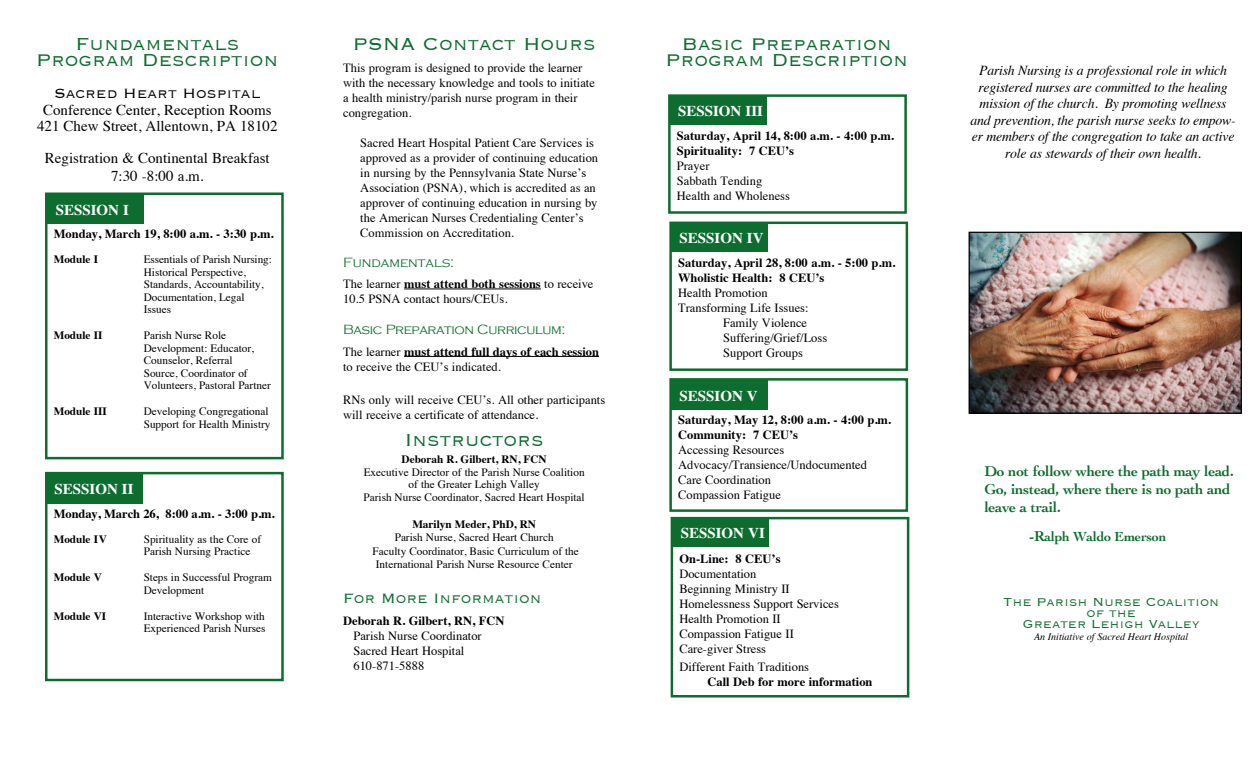
<style>
.page{position:relative;width:1260px;height:765px;background:#fff}
.page>*{position:absolute;margin:0;border:0;box-sizing:border-box;transform-origin:0 0}
.t1{font:300 22.5px/16.2px "Copperplate";color:#0d6d2e;text-align:center}
.t2{font:300 17.5px "Copperplate";color:#000}
.t3{font:300 17.5px "Copperplate";color:#0d6d2e}
.t4{font:15px/16.2px "Times";color:#000;text-align:center}
.t5{font:700 15px/18px "Cochin";letter-spacing:-.02em;color:#0d6d2e}
.t6{font:700 15px "Times";color:#fff}
.t7{font:300 15px/11.2px "Copperplate";color:#0d6d2e;text-align:center}
.t8{font:italic 13.75px/16.5px "Times";letter-spacing:-.015em;color:#000;text-align:center}
.t9{font:300 13.75px "Copperplate Gothic";letter-spacing:-.025em;color:#0d6d2e}
.t10{font:700 13.75px "Cochin";letter-spacing:-.02em;color:#0d6d2e}
.t11{font:300 13.75px "Copperplate Gothic";color:#0d6d2e}
.t12{font:12.5px/15px "Times";color:#000}
.t13{font:700 12.5px/15px "Times";color:#000}
.t14{font:11.25px/12.5px "Times";color:#000}
.t15{font:700 11.25px "Times";color:#000}
.t16{font:italic 10px "Times";color:#000}
.s1{font-weight:700}
.s2{font-size:15px}
</style>
<div class="page">
<hr style="left:404px;top:289px;width:137px;height:1px;background:#000">
<hr style="left:404px;top:356px;width:195px;height:1px;background:#000">
<div style="left:45px;top:472px;width:239px;height:209px;border:2px solid #0d6d2e"></div>
<div style="left:46px;top:474px;width:97px;height:29px;background:#0d6d2e"></div>
<div style="left:45px;top:192px;width:239px;height:267px;border:2px solid #0d6d2e"></div>
<div style="left:48px;top:195px;width:96px;height:29px;background:#0d6d2e"></div>
<img style="left:971px;top:234px;width:269px;height:178px">
<div style="left:969px;top:232px;width:273px;height:182px;border:1px solid #000"></div>
<div style="left:668px;top:94px;width:239px;height:120px;border:2px solid #0d6d2e"></div>
<div style="left:670px;top:95px;width:97px;height:30px;background:#0d6d2e"></div>
<div style="left:669px;top:222px;width:239px;height:149px;border:2px solid #0d6d2e"></div>
<div style="left:671px;top:222px;width:97px;height:30px;background:#0d6d2e"></div>
<div style="left:669px;top:378px;width:239px;height:134px;border:2px solid #0d6d2e"></div>
<div style="left:671px;top:380px;width:97px;height:30px;background:#0d6d2e"></div>
<div style="left:671px;top:517px;width:238px;height:181px;border:2px solid #0d6d2e"></div>
<div style="left:672px;top:518px;width:97px;height:29px;background:#0d6d2e"></div>
<h1 class="t1" style="left:36px;top:34px;width:244px">Fundamentals<br>Program Description</h1>
<h2 class="t2" style="left:54px;top:82px;width:208px">Sacred Heart Hospital</h2>
<p class="t4" style="left:37px;top:100px;width:242px">Conference Center, Reception Rooms<br>421 Chew Street, Allentown, PA 18102</p>
<p class="t4" style="left:45px;top:148px;width:226px;line-height:18px">Registration &amp; Continental Breakfast<br>7:30 -8:00 a.m.</p>
<p class="t6" style="left:56px;top:196px;width:75px">SESSION I</p>
<p class="t13" style="left:54px;top:225px;width:221px">Monday, March 19, 8:00 a.m. - 3:30 p.m.</p>
<p class="t15" style="left:54px;top:249px;width:46px">Module I</p>
<p class="t14" style="left:144px;top:252px;width:130px">Essentials of Parish Nursing:<br>Historical Perspective,<br>Standards, Accountability,<br>Documentation, Legal<br>Issues</p>
<p class="t15" style="left:54px;top:325px;width:50px">Module II</p>
<p class="t14" style="left:144px;top:328px;width:129px">Parish Nurse Role<br>Development: Educator,<br>Counselor, Referral<br>Source, Coordinator of<br>Volunteers, Pastoral Partner</p>
<p class="t15" style="left:54px;top:401px;width:55px">Module III</p>
<p class="t14" style="left:144px;top:404px;width:128px">Developing Congregational<br>Support for Health Ministry</p>
<p class="t6" style="left:54px;top:475px;width:81px">SESSION II</p>
<p class="t13" style="left:54px;top:505px;width:222px">Monday, March 26, 8:00 a.m. - 3:00 p.m.</p>
<p class="t15" style="left:54px;top:528px;width:55px">Module IV</p>
<p class="t14" style="left:144px;top:532px;width:119px">Spirituality as the Core of<br>Parish Nursing Practice</p>
<p class="t15" style="left:54px;top:566px;width:50px">Module V</p>
<p class="t14" style="left:144px;top:570px;width:130px">Steps in Successful Program<br>Development</p>
<p class="t15" style="left:54px;top:605px;width:54px">Module VI</p>
<p class="t14" style="left:144px;top:609px;width:123px">Interactive Workshop with<br>Experienced Parish Nurses</p>
<h1 class="t1" style="left:353px;top:34px;width:244px">PSNA Contact Hours</h1>
<p class="t12" style="left:343px;top:59px;width:253px">This program is designed to provide the learner with the necessary knowledge and tools to initiate a health ministry/parish nurse program in their congregation.</p>
<p class="t12" style="left:360px;top:134px;width:239px">Sacred Heart Hospital Patient Care Services is approved as a provider of continuing education in nursing by the Pennsylvania State Nurse’s Association (PSNA), which is accredited as an approver of continuing education in nursing by the American Nurses Credentialing Center’s Commission on Accreditation.</p>
<p class="t11" style="left:343px;top:255px;width:112px">Fundamentals:</p>
<p class="t12" style="left:343px;top:275px;width:252px">The learner <span class="s1">must attend both sessions</span> to receive<br>10.5 PSNA contact hours/CEUs.</p>
<p class="t9" style="left:343px;top:322px;width:224px">Basic Preparation Curriculum:</p>
<p class="t12" style="left:343px;top:343px;width:257px">The learner <span class="s1">must attend full days of each session </span>to receive the CEU’s indicated.</p>
<p class="t12" style="left:343px;top:391px;width:264px">RNs only will receive CEU’s. All other participants will receive a certificate of attendance.</p>
<h1 class="t1" style="left:405px;top:430px;width:140px">Instructors</h1>
<p class="t15" style="left:402px;top:449px;width:147px">Deborah R. Gilbert, RN, FCN</p>
<p class="t14" style="left:364px;top:465px;width:223px;text-align:center">Executive Director of the Parish Nurse Coalition of the Greater Lehigh Valley<br>Parish Nurse Coordinator, Sacred Heart Hospital</p>
<p class="t15" style="left:412px;top:513px;width:125px">Marilyn Meder, PhD, RN</p>
<p class="t14" style="left:373px;top:530px;width:208px;line-height:13.5px;text-align:center">Parish Nurse, Sacred Heart Church<br>Faculty Coordinator, Basic Curriculum of the<br>International Parish Nurse Resource Center</p>
<h2 class="t3" style="left:343px;top:587px;width:200px">For More Information</h2>
<p class="t13" style="left:343px;top:612px;width:163px">Deborah R. Gilbert, RN, FCN</p>
<p class="t12" style="left:353px;top:628px;width:130px">Parish Nurse Coordinator<br>Sacred Heart Hospital<br>610-871-5888</p>
<h1 class="t1" style="left:666px;top:34px;width:244px">Basic Preparation<br>Program Description</h1>
<p class="t6" style="left:678px;top:96px;width:86px">SESSION III</p>
<p class="t13" style="left:677px;top:127px;width:219px">Saturday, April 14, 8:00 a.m. - 4:00 p.m.<br>Spirituality: 7 CEU’s</p>
<p class="t12" style="left:677px;top:157px;width:115px">Prayer<br>Sabbath Tending<br>Health and Wholeness</p>
<p class="t6" style="left:679px;top:223px;width:86px">SESSION IV</p>
<p class="t13" style="left:678px;top:254px;width:219px">Saturday, April 28, 8:00 a.m. - 5:00 p.m.<br>Wholistic Health: 8 CEU’s</p>
<p class="t12" style="left:678px;top:284px;width:91px">Health Promotion</p>
<p class="t12" style="left:678px;top:299px;width:132px">Transforming Life Issues:</p>
<p class="t12" style="left:723px;top:314px;width:85px">Family Violence</p>
<p class="t12" style="left:723px;top:329px;width:106px">Suffering/Grief/Loss</p>
<p class="t12" style="left:723px;top:344px;width:81px">Support Groups</p>
<p class="t6" style="left:679px;top:381px;width:80px">SESSION V</p>
<p class="t13" style="left:678px;top:411px;width:214px">Saturday, May 12, 8:00 a.m. - 4:00 p.m.<br>Community: 7 CEU’s</p>
<p class="t12" style="left:678px;top:441px;width:190px">Accessing Resources<br>Advocacy/Transience/Undocumented<br>Care Coordination<br>Compassion Fatigue</p>
<p class="t6" style="left:681px;top:519px;width:86px">SESSION VI</p>
<p class="t13" style="left:679px;top:550px;width:103px">On-Line: 8 CEU’s</p>
<p class="t12" style="left:679px;top:565px;width:161px">Documentation<br>Beginning Ministry II<br>Homelessness Support Services<br>Health Promotion II<br>Compassion Fatigue II<br>Care-giver Stress</p>
<p class="t12" style="left:679px;top:658px;width:131px">Different Faith Traditions</p>
<p class="t13" style="left:707px;top:673px;width:167px">Call Deb for more information</p>
<p class="t8" style="left:970px;top:62px;width:267px">Parish Nursing is a professional role in which registered nurses are committed to the healing mission of the church. By promoting wellness and prevention, the parish nurse seeks to empow&shy;er members of the congregation to take an active role as stewards of their own health.</p>
<p class="t5" style="left:984px;top:462px;width:251px">Do not follow where the path may lead.<br>Go, instead, where there is no path and leave a trail.</p>
<p class="t10" style="left:1029px;top:528px;width:139px"><span class="s2">-R</span>alph Waldo Emerson</p>
<p class="t7" style="left:1003px;top:595px;width:218px">The Parish Nurse Coalition of the<br>Greater Lehigh Valley</p>
<p class="t16" style="left:1034px;top:628px;width:156px">An Initiative of Sacred Heart Hospital</p>
</div>
